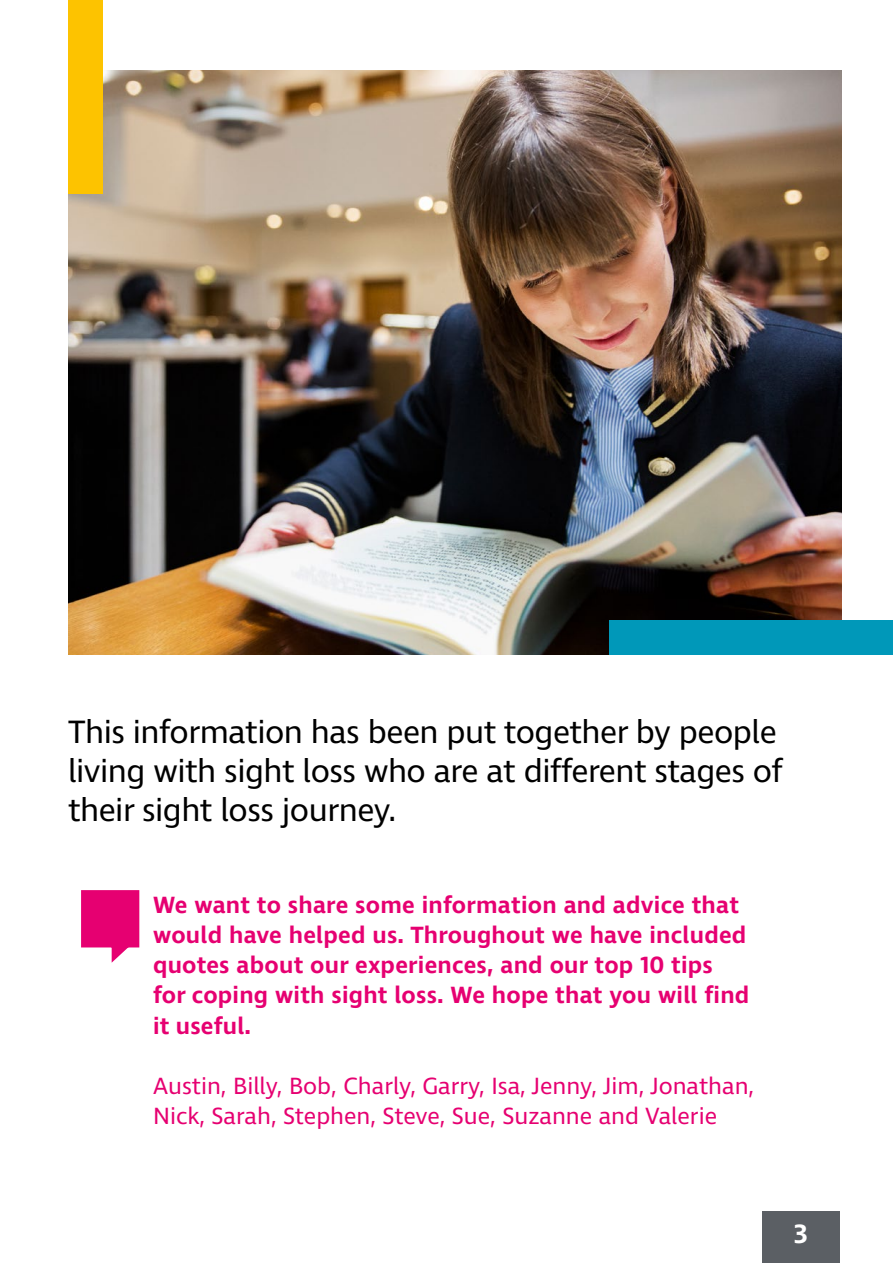
<style>
.page{position:relative;width:893px;height:1263px;background:#fff}
.page>*{position:absolute;margin:0;border:0;box-sizing:border-box;transform-origin:0 0}
.h3_Stand_black{font:33px/39px "Ingra";letter-spacing:-.015em;color:#000}
.t1{font:600 27px "Ingra";color:#fff}
.Pull_Quote{font:600 24px/30px "Ingra";letter-spacing:.01em;color:#e60071}
.Pull_Quote-2{font:24px/30px "Ingra";color:#e60071}
</style>
<div class="page">
<div style="left:762px;top:1212px;width:77px;height:51px;background:#5b5f64"></div>
<svg style="left:81px;top:890px;width:59px;height:73px"></svg>
<img style="left:68px;top:70px;width:774px;height:585px">
<div style="left:609px;top:620px;width:284px;height:35px;background:#0098b9"></div>
<div style="left:68px;top:0;width:35px;height:194px;background:#fdc300"></div>
<h3 class="h3_Stand_black" style="left:68px;top:714px;width:716px">This information has been put together by people living with sight loss who are at different stages of their sight loss journey.</h3>
<p class="Pull_Quote" style="left:153px;top:891px;width:598px">We want to share some information and advice that would have helped us. Throughout we have included quotes about our experiences, and our top 10 tips for coping with sight loss. We hope that you will find it useful.</p>
<p class="Pull_Quote-2" style="left:153px;top:1072px;width:603px">Austin, Billy, Bob, Charly, Garry, Isa, Jenny, Jim, Jonathan,<br>Nick, Sarah, Stephen, Steve, Sue, Suzanne and Valerie</p>
<p class="t1" style="left:794px;top:1217px;width:16px">3</p>
</div>
